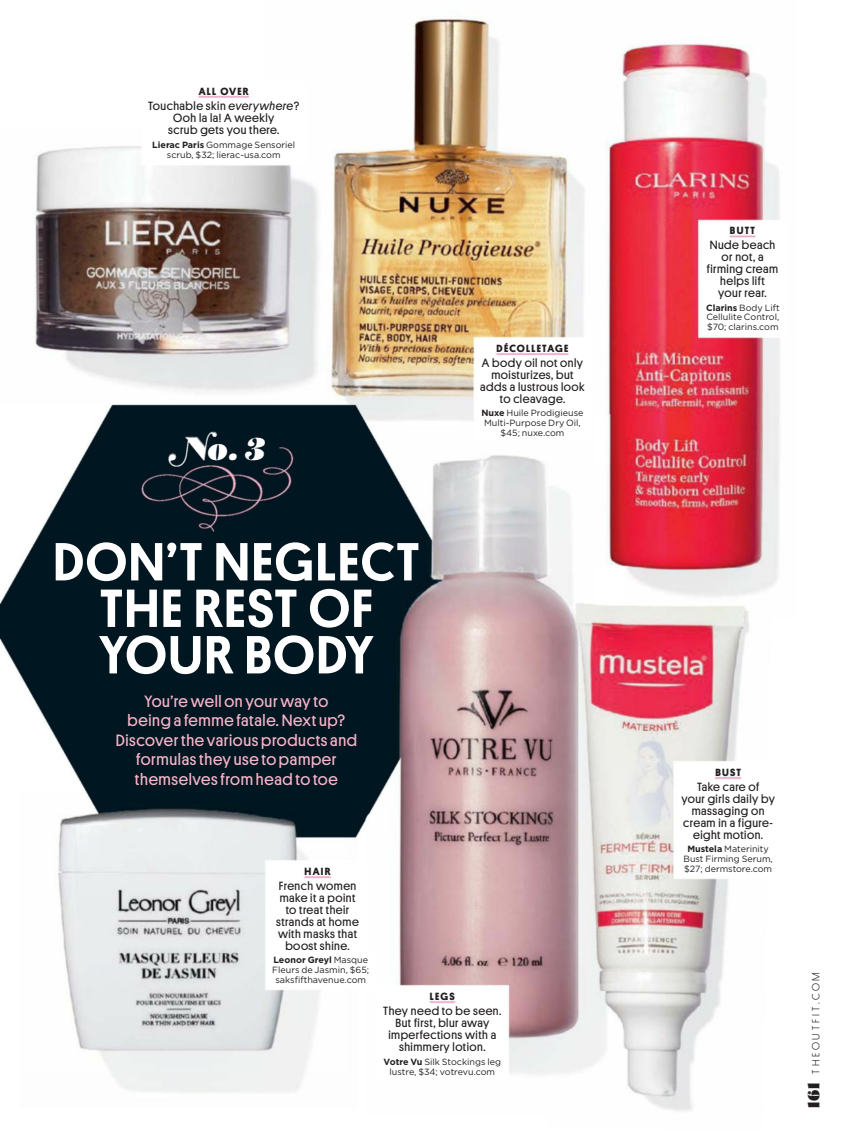
<style>
.page{position:relative;width:851px;height:1134px;background:#fff}
.page>*{position:absolute;margin:0;border:0;box-sizing:border-box;transform-origin:0 0}
.t1{font:500 54px/46.5px "Platform";letter-spacing:.03em;color:#fff;text-align:center}
.t2{font:31.5px "Acta Poster Swashes";color:#fff}
.t3{font:16.5px/19.5px "Platform";letter-spacing:.035em;color:#f7b4c8;text-align:center}
.t4{font:12px/12px "Platform";letter-spacing:.04em;color:#231f20;text-align:center}
.t5{font:700 10.5px "Platform";letter-spacing:.12em;color:#231f20}
.t6{font:300 10.5px "Platform";letter-spacing:.285em;color:#231f20}
.t7{font:9px/9.8px "Gotham";color:#231f20;text-align:center}
.s1{font-style:italic}
.s2{font-weight:700}
.s3{font-family:"Acta Poster";font-weight:400;font-size:16.5px}
</style>
<div class="page">
<img style="left:0;top:19px;width:780px;height:1092px">
<p class="t5" style="left:199px;top:83px;width:52px">ALL OVER</p>
<p class="t4" style="left:148px;top:99px;width:152px">Touchable skin <span class="s1">everywhere</span>?<br>Ooh la la! A weekly<br>scrub gets you there.</p>
<p class="t7" style="left:152px;top:140px;width:144px"><span class="s2">Lierac Paris</span> Gommage Sensoriel scrub, $32; lierac-usa.com</p>
<h2 class="t2" style="left:168px;top:430px;width:98px">No. 3</h2>
<h1 class="t1" style="left:53px;top:535px;width:367px">DON’T NEGLECT<br>THE REST OF<br>YOUR BODY</h1>
<h3 class="t3" style="left:116px;top:690px;width:243px">You’re well on your way to<br>being a femme fatale. Next up?<br>Discover the various products and formulas they use to pamper themselves from head to toe</h3>
<p class="t5" style="left:304px;top:864px;width:28px">HAIR</p>
<p class="t4" style="left:276px;top:879px;width:84px">French women make it a point to treat their strands at home with masks that boost shine.</p>
<p class="t7" style="left:272px;top:955px;width:98px"><span class="s2">Leonor Greyl</span> Masque<br>Fleurs de Jasmin, $65; saksfifthavenue.com</p>
<p class="t5" style="left:496px;top:341px;width:73px">DÉCOLLETAGE</p>
<p class="t4" style="left:480px;top:356px;width:106px">A body oil not only moisturizes, but adds a lustrous look to cleavage.</p>
<p class="t7" style="left:481px;top:408px;width:104px"><span class="s2">Nuxe</span> Huile Prodigieuse<br>Multi-Purpose Dry Oil, $45; nuxe.com</p>
<p class="t5" style="left:430px;top:989px;width:27px">LEGS</p>
<p class="t4" style="left:383px;top:1004px;width:120px">They need to be seen.<br>But first, blur away imperfections with a shimmery lotion.</p>
<p class="t7" style="left:383px;top:1057px;width:119px"><span class="s2">Votre Vu</span> Silk Stockings leg lustre, $34; votrevu.com</p>
<p class="t5" style="left:730px;top:223px;width:27px">BUTT</p>
<p class="t4" style="left:706px;top:238px;width:73px">Nude beach or not, a firming cream helps lift<br>your rear.</p>
<p class="t7" style="left:706px;top:302px;width:75px;text-align:justify"><span class="s2">Clarins</span> Body Lift Cellulite Control, $70; clarins.com</p>
<p class="t5" style="left:715px;top:764px;width:27px">BUST</p>
<p class="t4" style="left:681px;top:780px;width:95px">Take care of<br>your girls daily by massaging on cream in a figure&shy;eight motion.</p>
<p class="t7" style="left:683px;top:844px;width:91px"><span class="s2">Mustela</span> Materinity<br>Bust Firming Serum, $27; dermstore.com</p>
<p class="t6" style="left:808px;top:1108px;width:137px;rotate:-90deg"><span class="s3">161</span> THEOUTFIT.COM</p>
</div>
